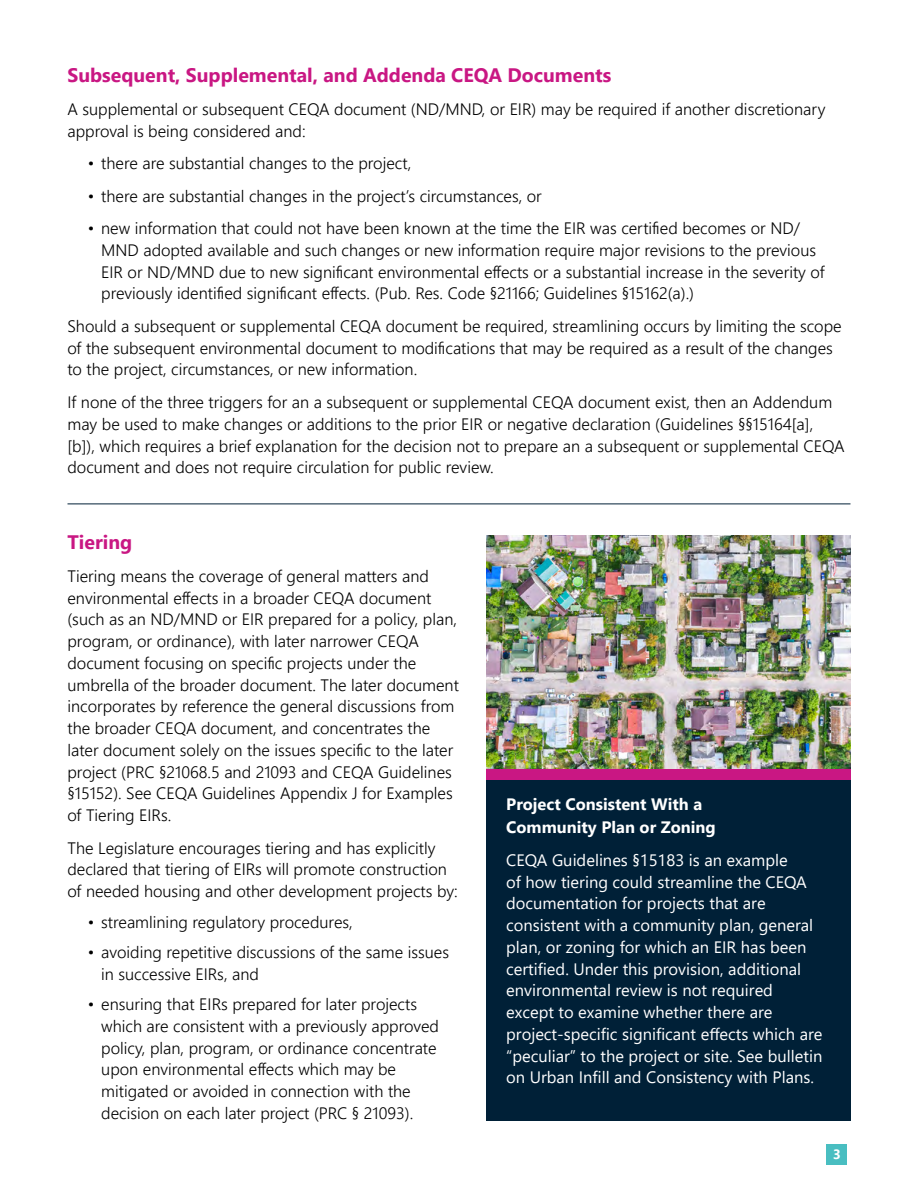
<style>
.page{position:relative;width:918px;height:1188px;background:#fff}
.page>*{position:absolute;margin:0;border:0;box-sizing:border-box;transform-origin:0 0}
.t1{font:700 19.5px "Segoe UI";color:#c91783}
.t2{font:300 16.5px/21.8px "Segoe UI";color:#000}
.t3{font:16.5px/21.8px "Segoe UI";color:#fff}
.t4{font:700 16.5px/23.4px "Segoe UI";color:#fff}
.t5{font:700 13.5px "Segoe UI";color:#fff}
</style>
<div class="page">
<div style="left:827px;top:1144px;width:20px;height:20px;background:#49bec1"></div>
<div style="left:486px;top:778px;width:364px;height:342px;background:#002037"></div>
<hr style="left:68px;top:504px;width:782px;height:1px;background:#002037">
<img style="left:486px;top:535px;width:364px;height:234px">
<div style="left:486px;top:769px;width:364px;height:10px;background:#c91783"></div>
<p class="t1" style="left:68px;top:57px;width:545px">Subsequent, Supplemental, and Addenda CEQA Documents</p>
<p class="t2" style="left:68px;top:96px;width:759px">A supplemental or subsequent CEQA document (ND/MND, or EIR) may be required if another discretionary approval is being considered and:</p>
<p class="t2" style="left:88px;top:151px;width:325px">• there are substantial changes to the project,</p>
<p class="t2" style="left:88px;top:183px;width:456px">• there are substantial changes in the project’s circumstances, or</p>
<p class="t2" style="left:101px;top:216px;width:725px;text-indent:-13px">• new information that could not have been known at the time the EIR was certified becomes or ND/ MND adopted available and such changes or new information require major revisions to the previous EIR or ND/MND due to new significant environmental effects or a substantial increase in the severity of previously identified significant effects. (Pub. Res. Code §21166; Guidelines §15162(a).)</p>
<p class="t2" style="left:68px;top:314px;width:776px">Should a subsequent or supplemental CEQA document be required, streamlining occurs by limiting the scope of the subsequent environmental document to modifications that may be required as a result of the changes to the project, circumstances, or new information.</p>
<p class="t2" style="left:68px;top:390px;width:779px">If none of the three triggers for an a subsequent or supplemental CEQA document exist, then an Addendum may be used to make changes or additions to the prior EIR or negative declaration (Guidelines §§15164[a], [b]), which requires a brief explanation for the decision not to prepare an a subsequent or supplemental CEQA document and does not require circulation for public review.</p>
<p class="t1" style="left:68px;top:524px;width:66px">Tiering</p>
<p class="t2" style="left:68px;top:564px;width:393px">Tiering means the coverage of general matters and environmental effects in a broader CEQA document (such as an ND/MND or EIR prepared for a policy, plan, program, or ordinance), with later narrower CEQA document focusing on specific projects under the umbrella of the broader document. The later document incorporates by reference the general discussions from the broader CEQA document, and concentrates the later document solely on the issues specific to the later project (PRC §21068.5 and 21093 and CEQA Guidelines §15152). See CEQA Guidelines Appendix J for Examples of Tiering EIRs.</p>
<p class="t2" style="left:68px;top:835px;width:392px">The Legislature encourages tiering and has explicitly declared that tiering of EIRs will promote construction of needed housing and other development projects by:</p>
<p class="t2" style="left:88px;top:909px;width:267px">• streamlining regulatory procedures,</p>
<p class="t2" style="left:101px;top:940px;width:349px;text-indent:-13px">• avoiding repetitive discussions of the same issues in successive EIRs, and</p>
<p class="t2" style="left:101px;top:992px;width:339px;text-indent:-13px">• ensuring that EIRs prepared for later projects which are consistent with a previously approved policy, plan, program, or ordinance concentrate upon environmental effects which may be mitigated or avoided in connection with the decision on each later project (PRC § 21093).</p>
<p class="t4" style="left:506px;top:791px;width:211px">Project Consistent With a<br>Community Plan or Zoning</p>
<p class="t3" style="left:506px;top:848px;width:318px">CEQA Guidelines §15183 is an example<br>of how tiering could streamline the CEQA documentation for projects that are consistent with a community plan, general plan, or zoning for which an EIR has been certified. Under this provision, additional environmental review is not required except to examine whether there are project-specific significant effects which are “peculiar” to the project or site. See bulletin on Urban Infill and Consistency with Plans.</p>
<p class="t5" style="left:833px;top:1142px;width:9px">3</p>
</div>
